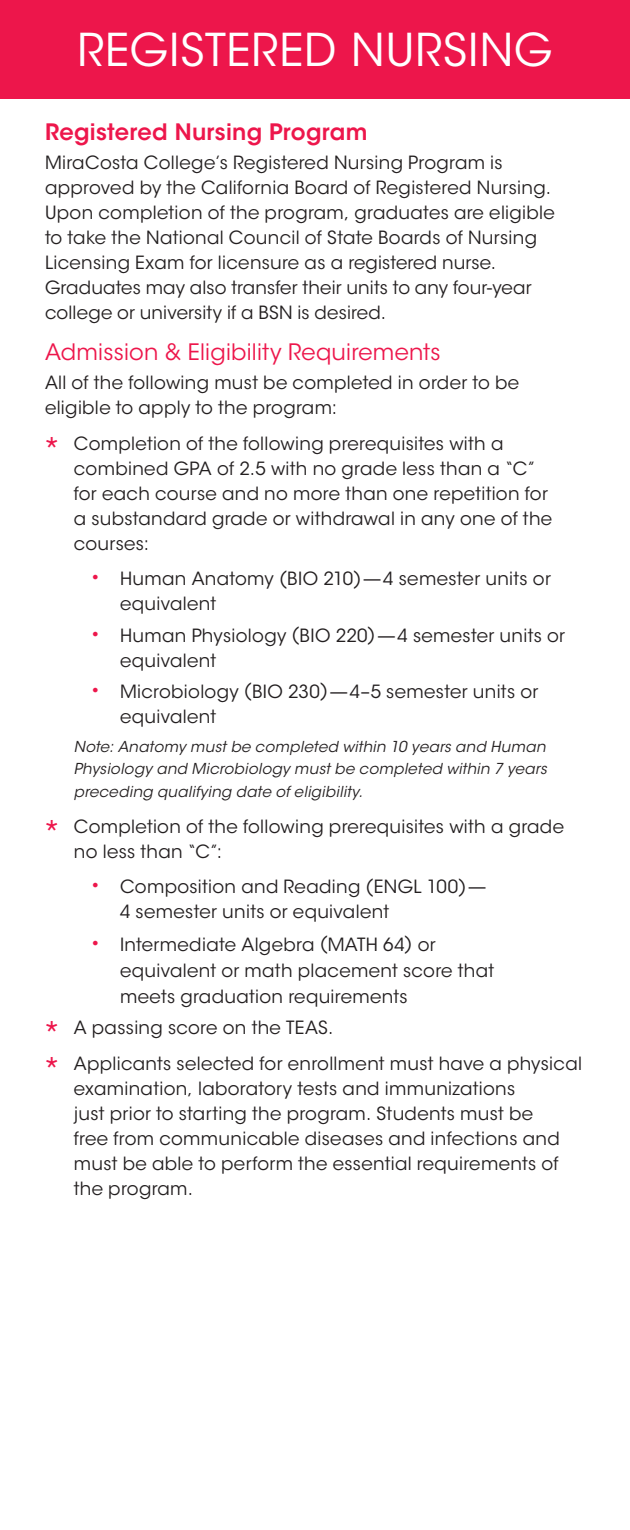
<style>
.page{position:relative;width:630px;height:1530px;background:#fff}
.page>*{position:absolute;margin:0;border:0;box-sizing:border-box;transform-origin:0 0}
.t1{font:45px "ITC Avant Garde Std";letter-spacing:.025em;color:#fff}
.Subhead{font:22.5px "ITC Avant Garde Std";letter-spacing:.01em;color:#ed164b}
.Subhead-2{font:600 22.5px "ITC Avant Garde Std";letter-spacing:.015em;color:#ed164b}
.Text{font:18px/25px "ITC Avant Garde Std";letter-spacing:.02em;color:#231f20}
.Text_Italic{font:italic 15px/22.5px "ITC Avant Garde Std";letter-spacing:.02em;color:#231f20;text-align:justify}
.s1{font-size:21.25px;color:#ed164b}
</style>
<div class="page">
<div style="left:0;top:0;width:630px;height:99px;background:#ed164b"></div>
<p class="t1" style="left:77px;top:23px;width:477px">REGISTERED NURSING</p>
<p class="Subhead-2" style="left:45px;top:118px;width:324px">Registered Nursing Program</p>
<p class="Text" style="left:45px;top:150px;width:511px">MiraCosta College’s Registered Nursing Program is approved by the California Board of Registered Nursing.<br>Upon completion of the program, graduates are eligible to take the National Council of State Boards of Nursing Licensing Exam for licensure as a registered nurse.<br>Graduates may also transfer their units to any four-year college or university if a BSN is desired.</p>
<p class="Subhead" style="left:45px;top:338px;width:397px">Admission &amp; Eligibility Requirements</p>
<p class="Text" style="left:45px;top:370px;width:476px">All of the following must be completed in order to be eligible to apply to the program:</p>
<p class="Text" style="left:74px;top:431px;width:480px">Completion of the following prerequisites with a combined GPA of 2.5 with no grade less than a “C” for each course and no more than one repetition for a substandard grade or withdrawal in any one of the courses:</p>
<p class="Text" style="left:120px;top:567px;width:432px;text-indent:-30px"><span class="s1">•</span> Human Anatomy (BIO 210)—4 semester units or equivalent</p>
<p class="Text" style="left:120px;top:623px;width:447px;text-indent:-30px"><span class="s1">•</span> Human Physiology (BIO 220)—4 semester units or equivalent</p>
<p class="Text" style="left:120px;top:679px;width:420px;text-indent:-30px"><span class="s1">•</span> Microbiology (BIO 230)—4–5 semester units or equivalent</p>
<p class="Text_Italic" style="left:74px;top:735px;width:475px">Note: Anatomy must be completed within 10 years and Human Physiology and Microbiology must be completed within 7 years preceding qualifying date of eligibility.</p>
<p class="Text" style="left:74px;top:814px;width:492px">Completion of the following prerequisites with a grade no less than “C”:</p>
<p class="Text" style="left:120px;top:875px;width:368px;text-indent:-30px"><span class="s1">•</span> Composition and Reading (ENGL 100)—<br>4 semester units or equivalent</p>
<p class="Text" style="left:120px;top:931px;width:376px;line-height:26px;text-indent:-30px"><span class="s1">•</span> Intermediate Algebra (MATH 64) or equivalent or math placement score that meets graduation requirements</p>
<p class="Text" style="left:74px;top:1015px;width:261px">A passing score on the TEAS.</p>
<p class="Text" style="left:74px;top:1051px;width:510px">Applicants selected for enrollment must have a physical examination, laboratory tests and immunizations<br>just prior to starting the program. Students must be<br>free from communicable diseases and infections and must be able to perform the essential requirements of the program.</p>
</div>
